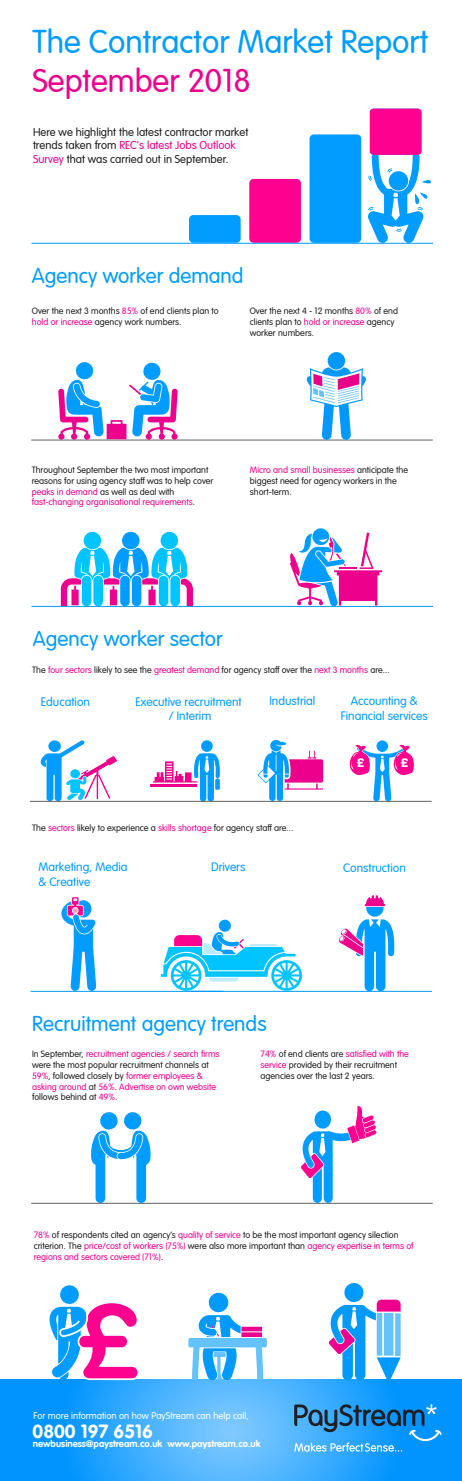
<style>
.page{position:relative;width:462px;height:1481px;background:#fff}
.page>*{position:absolute;margin:0;border:0;box-sizing:border-box;transform-origin:0 0}
.t1{font:300 32.25px "VAG Rounded LT Com";color:#009cff}
.t2{font:300 32.25px "VAG Rounded LT Com";color:#ec008c}
.t3{font:300 21px "VAG Rounded LT Com";color:#009cff}
.t4{font:700 18.75px "VAG Rounded LT Com";color:#fff}
.t5{font:700 12.23px "VAG Rounded LT Com";color:#fff}
.t6{font:300 12px/14.4px "VAG Rounded LT Com";color:#009cff;text-align:center}
.t7{font:300 11.25px/13.5px "VAG Rounded LT Com";color:#1f1e21}
.t8{font:700 9.52px "VAG Rounded LT Com";color:#fff}
.t9{font:300 9.52px "VAG Rounded LT Com";color:#fff}
.t10{font:300 9px/10.8px "VAG Rounded LT Com";color:#1f1e21}
.t11{font:300 9px/10.8px "VAG Rounded LT Com";color:#ec008c}
.t12{font:300 9px/10.8px "VAG Rounded LT Com";color:#1f1f1f}
.s1{color:#ec008c}
.s2{color:#1f1e21}
</style>
<div class="page">
<div style="left:309px;top:134px;width:52px;height:109px;background:#009cff;border-radius:4px"></div>
<div style="left:249px;top:179px;width:51px;height:64px;background:#ff008f;border-radius:4px"></div>
<div style="left:189px;top:215px;width:51px;height:28px;background:#009cff;border-radius:4px"></div>
<svg style="left:367px;top:109px;width:64px;height:134px"></svg>
<hr style="left:30px;top:990px;width:401px;height:1px;background:#009cff">
<hr style="left:33px;top:280px;width:117px;height:2px;background:#009cff">
<hr style="left:33px;top:385px;width:107px;height:1px;background:#009cff">
<hr style="left:322px;top:385px;width:107px;height:1px;background:#009cff">
<hr style="left:33px;top:490px;width:110px;height:2px;background:#009cff">
<hr style="left:318px;top:490px;width:110px;height:2px;background:#009cff">
<hr style="left:334px;top:595px;width:94px;height:1px;background:#009cff">
<hr style="left:33px;top:596px;width:94px;height:1px;background:#009cff">
<hr style="left:310px;top:280px;width:117px;height:2px;background:#009cff">
<svg style="left:0;top:1379px;width:461px;height:101px;background:#30a8fe"></svg>
<svg style="left:294px;top:1403px;width:147px;height:48px;background:#2d92dc"></svg>
<hr style="left:31px;top:243px;width:401px;height:1px;background:#009cff">
<hr style="left:31px;top:440px;width:401px;height:1px;background:#606060">
<hr style="left:31px;top:1202px;width:401px;height:1px;background:#606060">
<svg style="left:53px;top:362px;width:124px;height:77px"></svg>
<div style="left:327px;top:352px;width:18px;height:17px;background:#0198fb;border-radius:50%"></div>
<svg style="left:306px;top:367px;width:60px;height:73px"></svg>
<div style="left:84px;top:531px;width:17px;height:18px;background:#00c4ff;border-radius:50%"></div>
<div style="left:122px;top:531px;width:17px;height:18px;background:#009cff;border-radius:50%"></div>
<div style="left:160px;top:531px;width:18px;height:18px;background:#00c4ff;border-radius:50%"></div>
<svg style="left:61px;top:547px;width:132px;height:59px"></svg>
<hr style="left:31px;top:606px;width:401px;height:1px;background:#009cff">
<svg style="left:289px;top:528px;width:93px;height:78px"></svg>
<svg style="left:41px;top:740px;width:76px;height:61px"></svg>
<div style="left:201px;top:740px;width:11px;height:11px;background:#009cff;border-radius:50%"></div>
<hr style="left:150px;top:784px;width:47px;height:2px;background:#ec008c">
<svg style="left:153px;top:753px;width:67px;height:48px"></svg>
<hr style="left:30px;top:801px;width:401px;height:1px;background:#606060">
<svg style="left:61px;top:897px;width:35px;height:94px"></svg>
<svg style="left:161px;top:919px;width:140px;height:71px"></svg>
<svg style="left:338px;top:895px;width:56px;height:96px"></svg>
<svg style="left:91px;top:1112px;width:60px;height:90px"></svg>
<svg style="left:301px;top:1106px;width:75px;height:96px"></svg>
<svg style="left:49px;top:1285px;width:89px;height:94px"></svg>
<svg style="left:188px;top:1292px;width:78px;height:87px"></svg>
<svg style="left:328px;top:1283px;width:72px;height:97px"></svg>
<svg style="left:257px;top:740px;width:66px;height:61px"></svg>
<svg style="left:347px;top:740px;width:67px;height:61px"></svg>
<h1 class="t1" style="left:32px;top:23px;width:397px">The Contractor Market Report</h1>
<h1 class="t2" style="left:32px;top:62px;width:220px">September 2018</h1>
<p class="t7" style="left:33px;top:125px;width:216px">Here we highlight the latest contractor market trends taken from <span class="s1">REC's latest Jobs Outlook<br>Survey</span> that was carried out in September.</p>
<h2 class="t3" style="left:32px;top:263px;width:213px">Agency worker demand</h2>
<p class="t12" style="left:32px;top:306px;width:188px">Over the next 3 months <span class="s1">85%</span> of end clients plan to <span class="s1">hold or increase</span> agency work numbers.</p>
<p class="t12" style="left:249px;top:305px;width:150px">Over the next 4 - 12 months <span class="s1">80%</span> of end clients plan to <span class="s1">hold or increase</span> agency worker numbers.</p>
<p class="t10" style="left:32px;top:464px;width:183px">Throughout September the two most important reasons for using agency staff was to help cover <span class="s1">peaks in demand</span> as well as deal with <span class="s1">fast-changing organisational requirements</span>.</p>
<p class="t10" style="left:250px;top:464px;width:159px"><span class="s1">Micro and small businesses</span> anticipate the biggest need for agency workers in the short-term.</p>
<h2 class="t3" style="left:33px;top:626px;width:191px">Agency worker sector</h2>
<p class="t10" style="left:32px;top:664px;width:358px">The <span class="s1">four sectors</span> likely to see the <span class="s1">greatest demand</span> for agency staff over the <span class="s1">next 3 months</span> are...</p>
<h3 class="t6" style="left:41px;top:694px;width:50px">Education</h3>
<h3 class="t6" style="left:135px;top:694px;width:107px">Executive recruitment / Interim</h3>
<h3 class="t6" style="left:269px;top:694px;width:47px">Industrial</h3>
<p class="t10" style="left:32px;top:823px;width:262px">The <span class="s1">sectors</span> likely to experience a <span class="s1">skills shortage</span> for agency staff are...</p>
<h3 class="t6" style="left:340px;top:694px;width:88px">Accounting &amp;<br>Financial services</h3>
<h3 class="t5" style="left:356px;top:755px;width:9px">£</h3>
<h3 class="t5" style="left:400px;top:754px;width:9px">£</h3>
<h3 class="t6" style="left:38px;top:860px;width:91px;text-align:left">Marketing, Media &amp; Creative</h3>
<h3 class="t6" style="left:211px;top:860px;width:36px">Drivers</h3>
<h3 class="t6" style="left:343px;top:860px;width:64px">Construction</h3>
<h2 class="t3" style="left:32px;top:1011px;width:236px">Recruitment agency trends</h2>
<p class="t11" style="left:32px;top:1048px;width:189px"><span class="s2">In September,</span> recruitment agencies / search firms <span class="s2">were the most popular recruitment channels at </span>59%<span class="s2">, followed closely by</span> former employees &amp; asking around <span class="s2">at</span> 56%<span class="s2">.</span> Advertise on own website <span class="s2">follows behind at</span> 49%<span class="s2">.</span></p>
<p class="t10" style="left:260px;top:1048px;width:150px"><span class="s1">74%</span> of end clients are <span class="s1">satisfied with the service</span> provided by their recruitment agencies over the last 2 years.</p>
<p class="t10" style="left:34px;top:1229px;width:381px"><span class="s1">78%</span> of respondents cited an agency’s <span class="s1">quality of service</span> to be the most important agency silection criterion. The <span class="s1">price/cost of workers (75%)</span> were also more important than <span class="s1">agency expertise in terms of regions and sectors covered (71%)</span>.</p>
<p class="t9" style="left:34px;top:1409px;width:216px">For more information on how PayStream can help call,</p>
<h3 class="t4" style="left:33px;top:1419px;width:122px">0800 197 6516</h3>
<p class="t8" style="left:33px;top:1437px;width:229px">newbusiness@paystream.co.uk www.paystream.co.uk</p>
</div>
